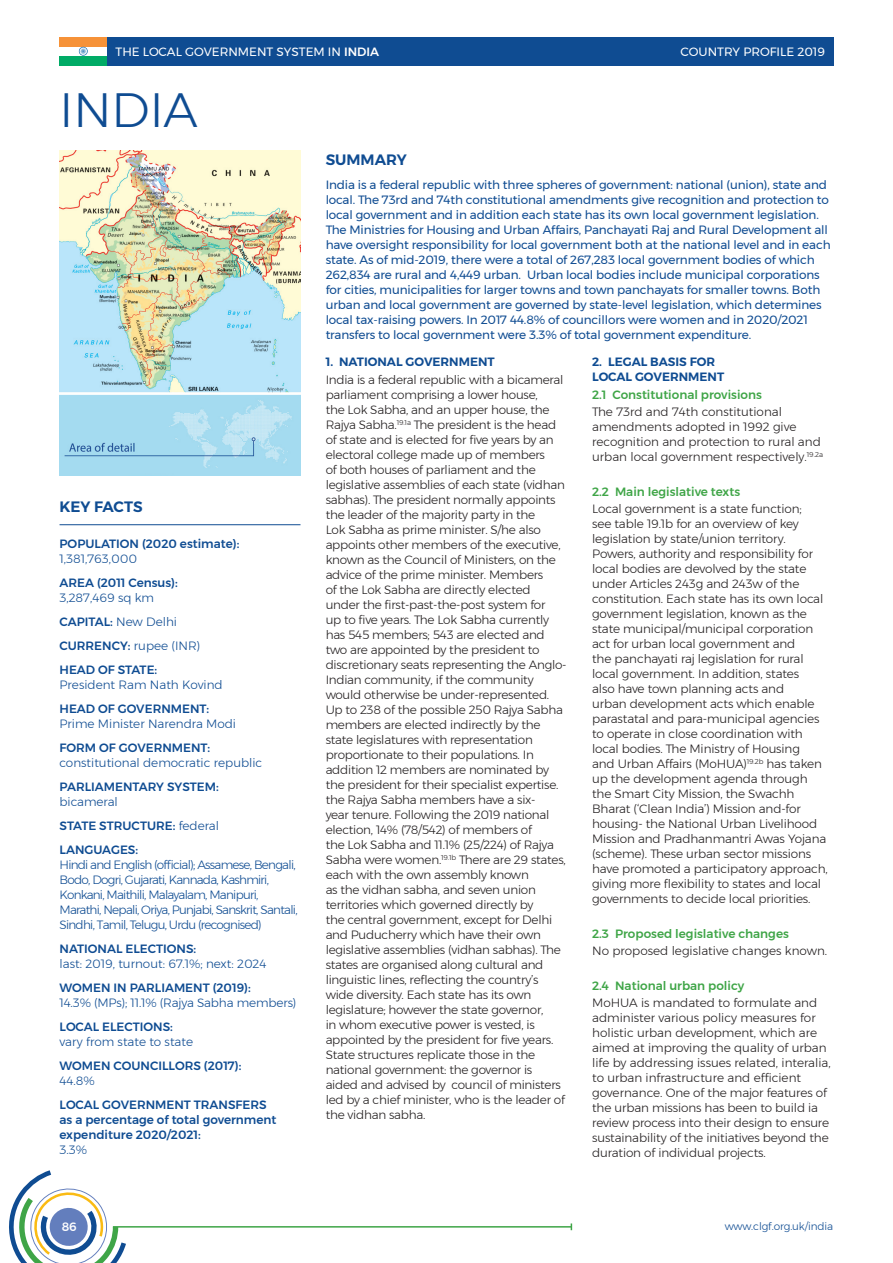
<style>
.page{position:relative;width:893px;height:1263px;background:#fff}
.page>*{position:absolute;margin:0;border:0;box-sizing:border-box;transform-origin:0 0}
.CT{font:300 48px "Montserrat";color:#0f4c92}
.Key_CT{font:600 15px "Montserrat";color:#0f4c92}
.Summary_CT{font:600 15px "Montserrat";color:#0f4c92}
.T1{font:300 12px/15px "Montserrat";letter-spacing:-.02em;color:#231f20}
.Summary_T1{font:12px/15px "Montserrat";letter-spacing:-.01em;color:#0f4c92}
.Key_1{font:500 12px/15px "Montserrat";color:#0f4c92}
.Key_1-2{font:300 12px/15px "Montserrat";color:#0f4c92}
.Key_1-3{font:300 12px/15px "Montserrat";letter-spacing:-.06em;color:#0f4c92}
.T1-2{font:300 12px/15px "Montserrat";color:#231f20}
._2{font:500 12px "Montserrat";color:#3fa547}
.Key_1-4{font:300 12px/15px "Montserrat";letter-spacing:-.01em;color:#0f4c92}
._1{font:600 12px/15px "Montserrat";color:#0f4c92}
.t1{font:12px "Montserrat";color:#fff}
.t2{font:500 12px "Montserrat";color:#fff}
.t3{font:300 10.5px "Montserrat";letter-spacing:-.01em;color:#0f4c92}
.s1{font-weight:500}
.s2{font-weight:300}
</style>
<div class="page">
<hr style="left:60px;top:524px;width:240px;height:1px;background:#0f4c92">
<svg style="left:9px;top:1170px;width:117px;height:93px"></svg>
<hr style="left:113px;top:1226px;width:458px;height:1px;background:#3fa547">
<div style="left:107px;top:37px;width:726px;height:28px;background:#0f4c92"></div>
<div style="left:60px;top:37px;width:47px;height:9px;background:#f69238"></div>
<div style="left:60px;top:56px;width:47px;height:9px;background:#00ab66"></div>
<svg style="left:79px;top:47px;width:8px;height:8px"></svg>
<img style="left:60px;top:151px;width:240px;height:324px">
<p class="t1" style="left:116px;top:43px;width:237px">THE LOCAL GOVERNMENT SYSTEM IN <span class="s1">india</span></p>
<p class="t1" style="left:681px;top:43px;width:146px">COUNTRY PROFILE 2019</p>
<p class="CT" style="left:60px;top:74px;width:140px">INDIA</p>
<p class="Key_CT" style="left:60px;top:494px;width:85px">KEY FACTS</p>
<p class="Key_1" style="left:60px;top:536px;width:181px">POPULATION (2020 estimate):<br><span class="s2">1,381,763,000</span></p>
<p class="Key_1" style="left:60px;top:575px;width:120px">AREA (2011 Census):<br><span class="s2">3,287,469 sq km</span></p>
<p class="Key_1" style="left:60px;top:614px;width:119px">CAPITAL: <span class="s2">New Delhi</span></p>
<p class="Key_1-2" style="left:60px;top:638px;width:142px"><span class="s1">CURRENCY:</span> rupee (INR)</p>
<p class="Key_1-2" style="left:60px;top:662px;width:165px"><span class="s1">HEAD OF STATE:<br></span>President Ram Nath Kovind</p>
<p class="Key_1-2" style="left:60px;top:701px;width:178px"><span class="s1">HEAD OF GOVERNMENT:<br></span>Prime Minister Narendra Modi</p>
<p class="Key_1-2" style="left:60px;top:740px;width:204px"><span class="s1">FORM OF GOVERNMENT: </span>constitutional democratic republic</p>
<p class="Key_1" style="left:60px;top:779px;width:161px">PARLIAMENTARY SYSTEM: <span class="s2">bicameral</span></p>
<p class="Key_1" style="left:60px;top:818px;width:161px">STATE STRUCTURE: <span class="s2">federal</span></p>
<p class="Key_1-3" style="left:60px;top:842px;width:240px"><span class="s1">LANGUAGES:<br></span>Hindi and English (official); Assamese, Bengali, Bodo, Dogri, Gujarati, Kannada, Kashmiri, Konkani, Maithili, Malayalam, Manipuri, Marathi, Nepali, Oriya, Punjabi, Sanskrit, Santali, Sindhi, Tamil, Telugu, Urdu (recognised)</p>
<p class="Key_1-2" style="left:60px;top:941px;width:208px"><span class="s1">NATIONAL ELECTIONS:<br></span>last: 2019, turnout: 67.1%; next: 2024</p>
<p class="Key_1-4" style="left:60px;top:980px;width:238px"><span class="s1">WOMEN IN PARLIAMENT (2019):<br></span>14.3% (MPs); 11.1% (Rajya Sabha members)</p>
<p class="Key_1-2" style="left:60px;top:1019px;width:135px"><span class="s1">LOCAL ELECTIONS: </span>vary from state to state</p>
<p class="Key_1" style="left:60px;top:1058px;width:183px">WOMEN COUNCILLORS (2017):<br><span class="s2">44.8%</span></p>
<p class="Key_1" style="left:60px;top:1097px;width:218px">LOCAL GOVERNMENT TRANSFERS as a percentage of total government expenditure 2020/2021:<br><span class="s2">3.3%</span></p>
<p class="Summary_CT" style="left:326px;top:148px;width:83px">SUMMARY</p>
<p class="Summary_T1" style="left:326px;top:177px;width:507px">India is a federal republic with three spheres of government: national (union), state and local. The 73rd and 74th constitutional amendments give recognition and protection to local government and in addition each state has its own local government legislation.<br>The Ministries for Housing and Urban Affairs, Panchayati Raj and Rural Development all have oversight responsibility for local government both at the national level and in each state. As of mid-2019, there were a total of 267,283 local government bodies of which 262,834 are rural and 4,449 urban. Urban local bodies include municipal corporations for cities, municipalities for larger towns and town panchayats for smaller towns. Both urban and local government are governed by state-level legislation, which determines local tax-raising powers. In 2017 44.8% of councillors were women and in 2020/2021 transfers to local government were 3.3% of total government expenditure.</p>
<p class="_1" style="left:326px;top:355px;width:171px">1. NATIONAL GOVERNMENT</p>
<p class="T1" style="left:326px;top:372px;width:242px">India is a federal republic with a bicameral parliament comprising a lower house,<br>the Lok Sabha, and an upper house, the Rajya Sabha.<sup>19.1a</sup> The president is the head of state and is elected for five years by an electoral college made up of members<br>of both houses of parliament and the legislative assemblies of each state (vidhan sabhas). The president normally appoints the leader of the majority party in the<br>Lok Sabha as prime minister. S/he also appoints other members of the executive, known as the Council of Ministers, on the advice of the prime minister. Members<br>of the Lok Sabha are directly elected under the first-past-the-post system for<br>up to five years. The Lok Sabha currently has 545 members; 543 are elected and two are appointed by the president to discretionary seats representing the Anglo-Indian community, if the community would otherwise be under-represented.<br>Up to 238 of the possible 250 Rajya Sabha members are elected indirectly by the state legislatures with representation proportionate to their populations. In addition 12 members are nominated by the president for their specialist expertise. the Rajya Sabha members have a six-<br>year tenure. Following the 2019 national election, 14% (78/542) of members of<br>the Lok Sabha and 11.1% (25/224) of Rajya Sabha were women.<sup>19.1b</sup> There are 29 states, each with the own assembly known<br>as the vidhan sabha, and seven union territories which governed directly by<br>the central government, except for Delhi and Puducherry which have their own legislative assemblies (vidhan sabhas). The states are organised along cultural and linguistic lines, reflecting the country’s wide diversity. Each state has its own legislature; however the state governor,<br>in whom executive power is vested, is appointed by the president for five years.<br>State structures replicate those in the national government: the governor is aided and advised by council of ministers led by a chief minister, who is the leader of the vidhan sabha.</p>
<p class="_1" style="left:592px;top:355px;width:134px">2. LEGAL BASIS FOR<br>LOCAL GOVERNMENT</p>
<p class="_2" style="left:592px;top:385px;width:171px">2.1 Constitutional provisions</p>
<p class="T1-2" style="left:592px;top:404px;width:232px">The 73rd and 74th constitutional amendments adopted in 1992 give recognition and protection to rural and urban local government respectively.<sup>19.2a</sup></p>
<p class="_2" style="left:592px;top:482px;width:150px">2.2 Main legislative texts</p>
<p class="T1" style="left:592px;top:501px;width:237px">Local government is a state function;<br>see table 19.1b for an overview of key legislation by state/union territory.<br>Powers, authority and responsibility for local bodies are devolved by the state under Articles 243g and 243w of the constitution. Each state has its own local government legislation, known as the state municipal/municipal corporation act for urban local government and<br>the panchayati raj legislation for rural local government. In addition, states<br>also have town planning acts and<br>urban development acts which enable parastatal and para-municipal agencies to operate in close coordination with local bodies. The Ministry of Housing<br>and Urban Affairs (MoHUA)<sup>19.2b</sup> has taken up the development agenda through the Smart City Mission, the Swachh Bharat (‘Clean India’) Mission and-for housing- the National Urban Livelihood Mission and Pradhanmantri Awas Yojana (scheme). These urban sector missions have promoted a participatory approach, giving more flexibility to states and local governments to decide local priorities.</p>
<p class="_2" style="left:592px;top:924px;width:198px">2.3 Proposed legislative changes</p>
<p class="T1-2" style="left:592px;top:943px;width:237px">No proposed legislative changes known.</p>
<p class="_2" style="left:592px;top:977px;width:154px">2.4 National urban policy</p>
<p class="T1" style="left:592px;top:995px;width:240px">MoHUA is mandated to formulate and administer various policy measures for holistic urban development, which are aimed at improving the quality of urban life by addressing issues related, interalia, to urban infrastructure and efficient governance. One of the major features of the urban missions has been to build ia review process into their design to ensure sustainability of the initiatives beyond the duration of individual projects.</p>
<p class="t2" style="left:62px;top:1217px;width:17px">86</p>
<p class="t3" style="left:725px;top:1218px;width:110px">www.clgf.org.uk/india</p>
</div>
